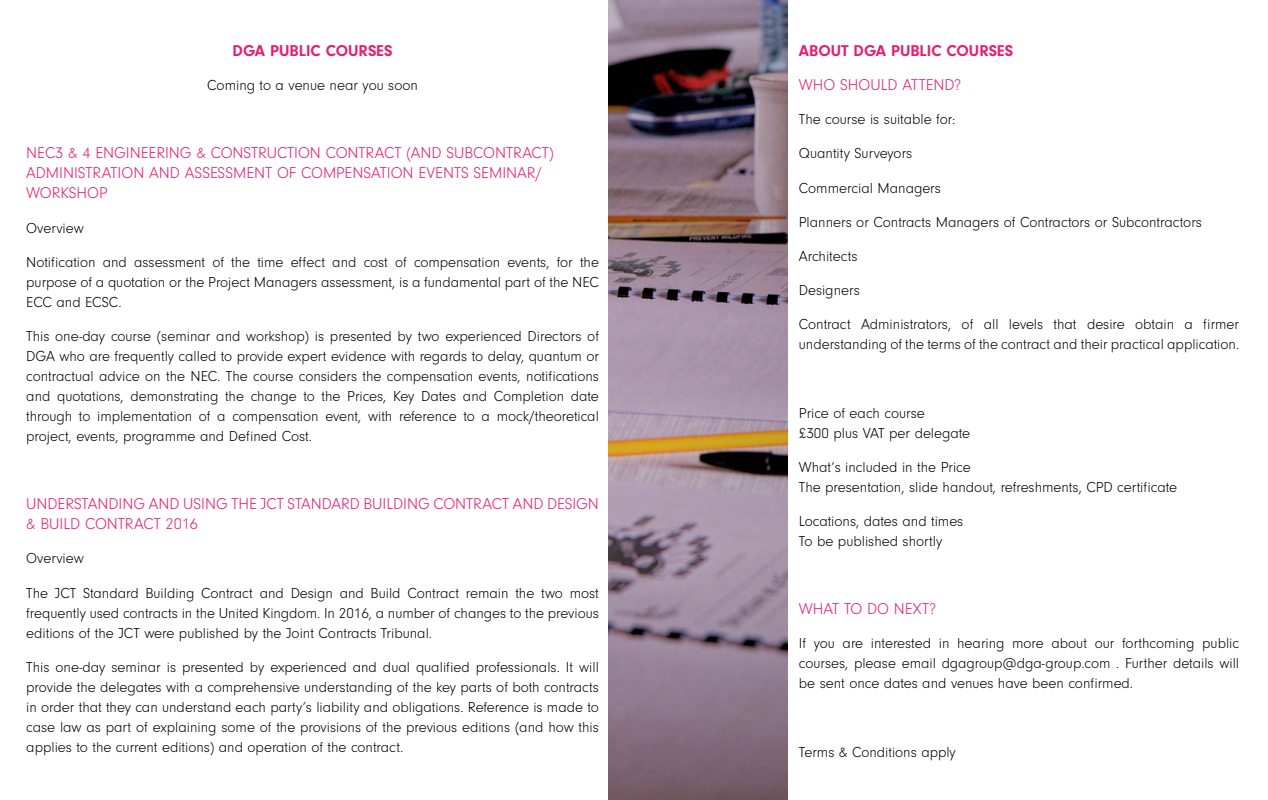
<style>
.page{position:relative;width:1268px;height:800px;background:#fff}
.page>*{position:absolute;margin:0;border:0;box-sizing:border-box;transform-origin:0 0}
.t1{font:300 16.25px/20px "Neuzeit Gro";color:#e71d72}
.t2{font:700 16.25px "Neuzeit Gro";color:#e71d72}
.t3{font:300 15px/20px "Neuzeit Gro";color:#000;text-align:justify}
</style>
<div class="page">
<img style="left:609px;top:0;width:179px;height:800px">
<p class="t2" style="left:233px;top:41px;width:161px">DGA PUBLIC COURSES</p>
<p class="t3" style="left:207px;top:75px;width:212px">Coming to a venue near you soon</p>
<p class="t1" style="left:26px;top:143px;width:529px">NEC3 &amp; 4 ENGINEERING &amp; CONSTRUCTION CONTRACT (AND SUBCONTRACT)<br>ADMINISTRATION AND ASSESSMENT OF COMPENSATION EVENTS SEMINAR/<br>WORKSHOP</p>
<p class="t3" style="left:26px;top:218px;width:59px">Overview</p>
<p class="t3" style="left:26px;top:252px;width:574px">Notification and assessment of the time effect and cost of compensation events, for the purpose of a quotation or the Project Managers assessment, is a fundamental part of the NEC ECC and ECSC.</p>
<p class="t3" style="left:26px;top:326px;width:574px">This one-day course (seminar and workshop) is presented by two experienced Directors of DGA who are frequently called to provide expert evidence with regards to delay, quantum or contractual advice on the NEC. The course considers the compensation events, notifications and quotations, demonstrating the change to the Prices, Key Dates and Completion date through to implementation of a compensation event, with reference to a mock/theoretical project, events, programme and Defined Cost.</p>
<p class="t1" style="left:26px;top:494px;width:574px">UNDERSTANDING AND USING THE JCT STANDARD BUILDING CONTRACT AND DESIGN &amp; BUILD CONTRACT 2016</p>
<p class="t3" style="left:26px;top:549px;width:59px">Overview</p>
<p class="t3" style="left:26px;top:583px;width:574px">The JCT Standard Building Contract and Design and Build Contract remain the two most frequently used contracts in the United Kingdom. In 2016, a number of changes to the previous editions of the JCT were published by the Joint Contracts Tribunal.</p>
<p class="t3" style="left:26px;top:657px;width:574px">This one-day seminar is presented by experienced and dual qualified professionals. It will provide the delegates with a comprehensive understanding of the key parts of both contracts in order that they can understand each party’s liability and obligations. Reference is made to case law as part of explaining some of the provisions of the previous editions (and how this applies to the current editions) and operation of the contract.</p>
<p class="t2" style="left:799px;top:41px;width:216px">ABOUT DGA PUBLIC COURSES</p>
<p class="t1" style="left:799px;top:75px;width:164px">WHO SHOULD ATTEND?</p>
<p class="t3" style="left:799px;top:110px;width:158px">The course is suitable for:</p>
<p class="t3" style="left:799px;top:144px;width:115px">Quantity Surveyors</p>
<p class="t3" style="left:799px;top:178px;width:144px">Commercial Managers</p>
<p class="t3" style="left:799px;top:212px;width:405px">Planners or Contracts Managers of Contractors or Subcontractors</p>
<p class="t3" style="left:799px;top:246px;width:60px">Architects</p>
<p class="t3" style="left:799px;top:280px;width:62px">Designers</p>
<p class="t3" style="left:799px;top:315px;width:442px">Contract Administrators, of all levels that desire obtain a firmer understanding of the terms of the contract and their practical application.</p>
<p class="t3" style="left:799px;top:403px;width:173px">Price of each course<br>£300 plus VAT per delegate</p>
<p class="t3" style="left:799px;top:457px;width:380px">What’s included in the Price<br>The presentation, slide handout, refreshments, CPD certificate</p>
<p class="t3" style="left:799px;top:511px;width:166px">Locations, dates and times<br>To be published shortly</p>
<p class="t1" style="left:799px;top:599px;width:139px">WHAT TO DO NEXT?</p>
<p class="t3" style="left:799px;top:634px;width:442px">If you are interested in hearing more about our forthcoming public courses, please email dgagroup@dga-group.com . Further details will be sent once dates and venues have been confirmed.</p>
<p class="t3" style="left:799px;top:742px;width:159px">Terms &amp; Conditions apply</p>
</div>
